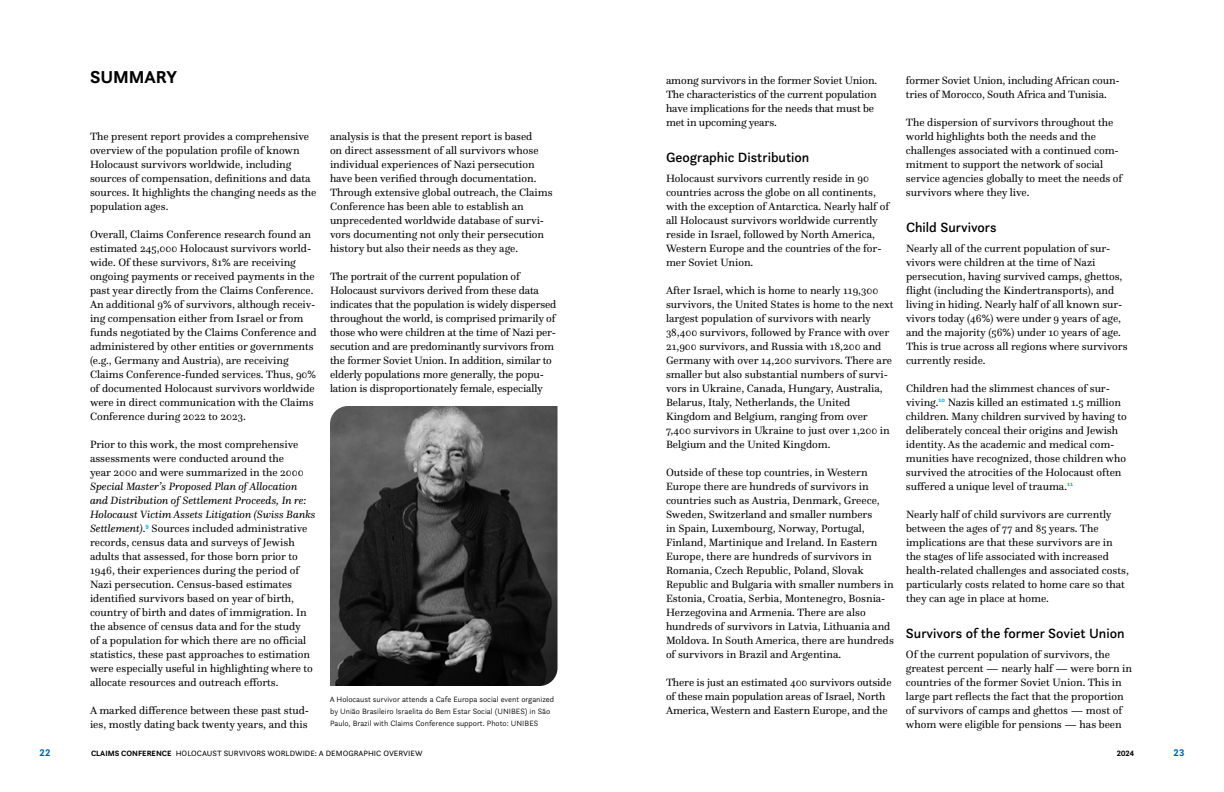
<style>
.page{position:relative;width:1224px;height:792px;background:#fff}
.page>*{position:absolute;margin:0;border:0;box-sizing:border-box;transform-origin:0 0}
.heading{font:700 18px "Questa Sans";color:#000}
.subhead{font:500 14px "Questa Sans";color:#000}
.body_text{font:11px/14px "Questa";color:#000}
.t1{font:700 10px "Questa Sans";color:#0063a7}
.t2{font:300 8px/12px "Questa Sans";color:#000}
.t3{font:8px "Questa Sans";color:#000}
.t4{font:700 8px "Questa Sans";color:#000}
.s1{font-style:italic}
.s2{font-weight:700}
</style>
<div class="page">
<img style="left:330px;top:406px;width:228px;height:280px">
<p class="heading" style="left:90px;top:66px;width:89px">SUMMARY</p>
<p class="body_text" style="left:90px;top:129px;width:228px">The present report provides a comprehensive overview of the population profile of known Holocaust survivors worldwide, including sources of compensation, definitions and data sources. It highlights the changing needs as the population ages.</p>
<p class="body_text" style="left:90px;top:227px;width:228px">Overall, Claims Conference research found an estimated 245,000 Holocaust survivors world&shy;wide. Of these survivors, 81% are receiving ongoing payments or received payments in the past year directly from the Claims Conference.<br>An additional 9% of survivors, although receiv&shy;ing compensation either from Israel or from funds negotiated by the Claims Conference and administered by other entities or governments (e.g., Germany and Austria), are receiving Claims Conference-funded services. Thus, 90% of documented Holocaust survivors worldwide were in direct communication with the Claims Conference during 2022 to 2023.</p>
<p class="body_text" style="left:90px;top:437px;width:227px">Prior to this work, the most comprehensive assessments were conducted around the<br>year 2000 and were summarized in the 2000<br><span class="s1">Special Master’s Proposed Plan of Allocation and Distribution of Settlement Proceeds, In re:<br>Holocaust Victim Assets Litigation (Swiss Banks Settlement)</span>.<sup>9</sup> Sources included administrative records, census data and surveys of Jewish adults that assessed, for those born prior to 1946, their experiences during the period of Nazi persecution. Census-based estimates identified survivors based on year of birth, country of birth and dates of immigration. In the absence of census data and for the study<br>of a population for which there are no official statistics, these past approaches to estimation were especially useful in highlighting where to allocate resources and outreach efforts.</p>
<p class="body_text" style="left:90px;top:703px;width:221px">A marked difference between these past stud&shy;ies, mostly dating back twenty years, and this</p>
<p class="body_text" style="left:330px;top:129px;width:224px">analysis is that the present report is based<br>on direct assessment of all survivors whose individual experiences of Nazi persecution have been verified through documentation.<br>Through extensive global outreach, the Claims Conference has been able to establish an unprecedented worldwide database of survi&shy;vors documenting not only their persecution history but also their needs as they age.</p>
<p class="body_text" style="left:330px;top:269px;width:228px">The portrait of the current population of Holocaust survivors derived from these data indicates that the population is widely dispersed throughout the world, is comprised primarily of those who were children at the time of Nazi per&shy;secution and are predominantly survivors from the former Soviet Union. In addition, similar to elderly populations more generally, the popu&shy;lation is disproportionately female, especially</p>
<p class="t2" style="left:330px;top:693px;width:226px">A Holocaust survivor attends a Cafe Europa social event organized by União Brasileiro Israelita do Bem Estar Social (UNIBES) in São<br>Paulo, Brazil with Claims Conference support. Photo: UNIBES</p>
<p class="body_text" style="left:666px;top:73px;width:213px">among survivors in the former Soviet Union.<br>The characteristics of the current population have implications for the needs that must be met in upcoming years.</p>
<p class="subhead" style="left:666px;top:148px;width:145px">Geographic Distribution</p>
<p class="body_text" style="left:666px;top:171px;width:225px">Holocaust survivors currently reside in 90 countries across the globe on all continents, with the exception of Antarctica. Nearly half of all Holocaust survivors worldwide currently reside in Israel, followed by North America, Western Europe and the countries of the for&shy;mer Soviet Union.</p>
<p class="body_text" style="left:666px;top:283px;width:229px">After Israel, which is home to nearly 119,300 survivors, the United States is home to the next largest population of survivors with nearly 38,400 survivors, followed by France with over 21,900 survivors, and Russia with 18,200 and Germany with over 14,200 survivors. There are smaller but also substantial numbers of survi&shy;vors in Ukraine, Canada, Hungary, Australia, Belarus, Italy, Netherlands, the United Kingdom and Belgium, ranging from over 7,400 survivors in Ukraine to just over 1,200 in Belgium and the United Kingdom.</p>
<p class="body_text" style="left:666px;top:465px;width:229px">Outside of these top countries, in Western Europe there are hundreds of survivors in countries such as Austria, Denmark, Greece, Sweden, Switzerland and smaller numbers<br>in Spain, Luxembourg, Norway, Portugal, Finland, Martinique and Ireland. In Eastern Europe, there are hundreds of survivors in Romania, Czech Republic, Poland, Slovak Republic and Bulgaria with smaller numbers in Estonia, Croatia, Serbia, Montenegro, Bosnia-Herzegovina and Armenia. There are also hundreds of survivors in Latvia, Lithuania and Moldova. In South America, there are hundreds of survivors in Brazil and Argentina.</p>
<p class="body_text" style="left:666px;top:675px;width:227px">There is just an estimated 400 survivors outside of these main population areas of Israel, North<br>America, Western and Eastern Europe, and the</p>
<p class="body_text" style="left:906px;top:73px;width:215px">former Soviet Union, including African coun&shy;tries of Morocco, South Africa and Tunisia.</p>
<p class="body_text" style="left:906px;top:115px;width:218px">The dispersion of survivors throughout the world highlights both the needs and the challenges associated with a continued com&shy;mitment to support the network of social service agencies globally to meet the needs of survivors where they live.</p>
<p class="subhead" style="left:906px;top:218px;width:92px">Child Survivors</p>
<p class="body_text" style="left:906px;top:241px;width:223px">Nearly all of the current population of sur&shy;vivors were children at the time of Nazi persecution, having survived camps, ghettos, flight (including the Kindertransports), and living in hiding. Nearly half of all known sur&shy;vivors today (46%) were under 9 years of age, and the majority (56%) under 10 years of age.<br>This is true across all regions where survivors currently reside.</p>
<p class="body_text" style="left:906px;top:381px;width:222px">Children had the slimmest chances of sur&shy;viving.<sup>10</sup> Nazis killed an estimated 1.5 million children. Many children survived by having to deliberately conceal their origins and Jewish identity. As the academic and medical com&shy;munities have recognized, those children who survived the atrocities of the Holocaust often suffered a unique level of trauma.<sup>11</sup></p>
<p class="body_text" style="left:906px;top:507px;width:224px">Nearly half of child survivors are currently between the ages of 77 and 85 years. The implications are that these survivors are in the stages of life associated with increased health-related challenges and associated costs, particularly costs related to home care so that they can age in place at home.</p>
<p class="subhead" style="left:906px;top:624px;width:220px">Survivors of the former Soviet Union</p>
<p class="body_text" style="left:906px;top:647px;width:228px">Of the current population of survivors, the greatest percent — nearly half — were born in countries of the former Soviet Union. This in large part reflects the fact that the proportion of survivors of camps and ghettos — most of whom were eligible for pensions — has been</p>
<p class="t1" style="left:40px;top:746px;width:12px">22</p>
<p class="t3" style="left:91px;top:748px;width:333px"><span class="s2">CLAIMS CONFERENCE</span> HOLOCAUST SURVIVORS WORLDWIDE: A DEMOGRAPHIC OVERVIEW</p>
<p class="t4" style="left:1117px;top:748px;width:19px">2024</p>
<p class="t1" style="left:1174px;top:746px;width:12px">23</p>
</div>
